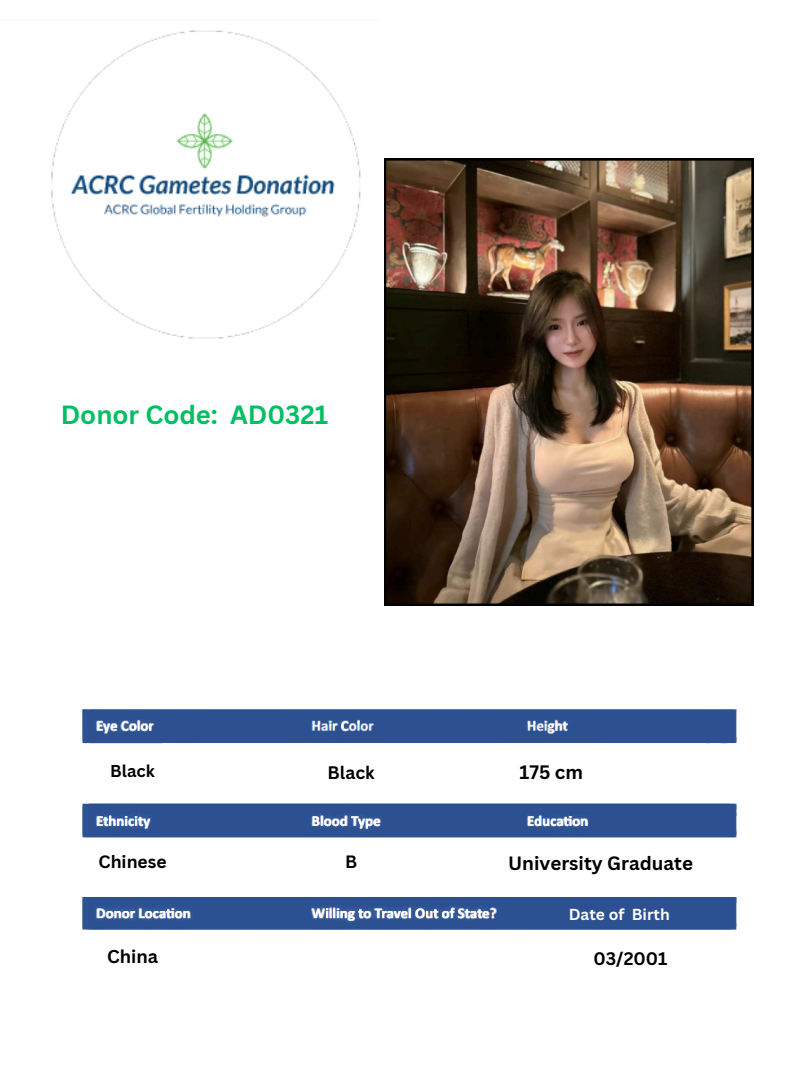
<style>
.page{position:relative;width:810px;height:1080px;background:#fff}
.page>*{position:absolute;margin:0;border:0;box-sizing:border-box;transform-origin:0 0}
.t1{font:700 25.62px "Canva Sans";color:#00bf63}
.t2{font:700 18.94px "Canva Sans";color:#000}
.t3{font:700 18.75px "Canva Sans";color:#000}
.t4{font:700 18.06px "Canva Sans";color:#000}
.t5{font:700 17.69px "Canva Sans";color:#000}
.t6{font:700 17.62px "Canva Sans";color:#000}
.t7{font:700 17.38px "Canva Sans";color:#000}
.t8{font:700 16.69px "Canva Sans";color:#000}
.t9{font:700 15.5px "Canva Sans";color:#fefefe}
</style>
<div class="page">
<img style="left:82px;top:709px;width:655px;height:35px">
<img style="left:82px;top:803px;width:655px;height:35px">
<img style="left:82px;top:897px;width:655px;height:33px">
<img style="left:51px;top:30px;width:310px;height:309px">
<img style="left:384px;top:159px;width:369px;height:446px">
<p class="t1" style="left:61px;top:396px;width:269px">Donor Code: AD0321</p>
<p class="t8" style="left:110px;top:759px;width:46px">Black</p>
<h2 class="t6" style="left:328px;top:760px;width:49px">Black</h2>
<h2 class="t2" style="left:520px;top:758px;width:65px">175 cm</h2>
<p class="t7" style="left:98px;top:849px;width:70px">Chinese</p>
<p class="t7" style="left:345px;top:850px;width:14px">B</p>
<h2 class="t3" style="left:508px;top:849px;width:187px">University Graduate</h2>
<p class="t4" style="left:107px;top:943px;width:52px">China</p>
<h2 class="t9" style="left:569px;top:904px;width:103px">Date of Birth</h2>
<p class="t5" style="left:593px;top:947px;width:76px">03/2001</p>
</div>
